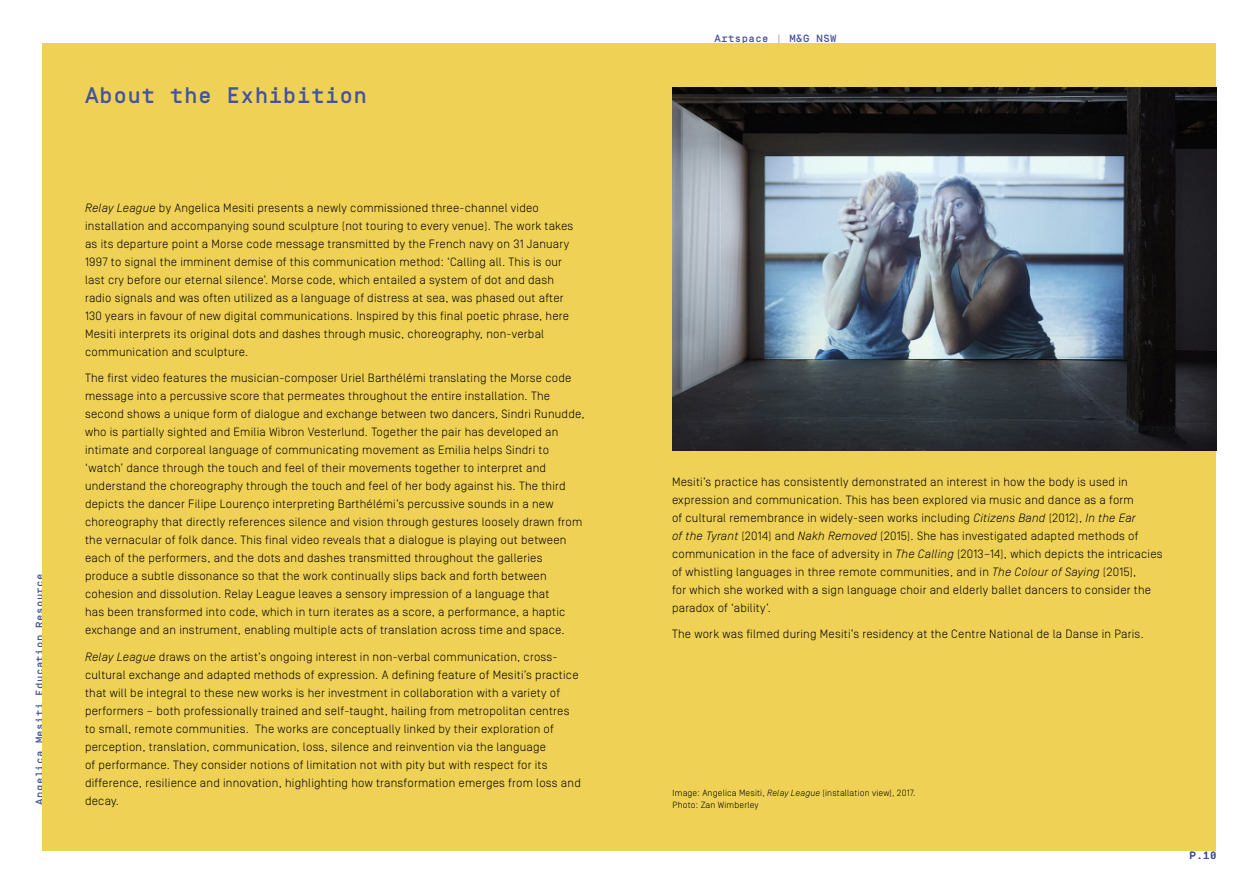
<style>
.page{position:relative;width:1259px;height:893px;background:#fff}
.page>*{position:absolute;margin:0;border:0;box-sizing:border-box;transform-origin:0 0}
.t1{font:500 22.5px "Simplon Mono";letter-spacing:.02em;color:#4452a3}
.t2{font:300 12px/18px "Simplon Norm";letter-spacing:.02em;color:#000}
.t3{font:500 10.5px "Simplon Mono";letter-spacing:.04em;color:#4452a3}
.t4{font:300 9px/12px "Simplon Norm";letter-spacing:.02em;color:#000}
.s1{font-style:italic}
</style>
<div class="page">
<div style="left:43px;top:43px;width:1173px;height:807px;background:#efd155"></div>
<img style="left:672px;top:87px;width:544px;height:363px">
<p class="t3" style="left:34px;top:804px;width:232px;rotate:-90deg">Angelica Mesiti Education Resource</p>
<h1 class="t1" style="left:85px;top:83px;width:284px">About the Exhibition</h1>
<p class="t2" style="left:85px;top:199px;width:490px"><span class="s1">Relay League</span> by Angelica Mesiti presents a newly commissioned three-channel video installation and accompanying sound sculpture (not touring to every venue). The work takes as its departure point a Morse code message transmitted by the French navy on 31 January 1997 to signal the imminent demise of this communication method: ‘Calling all. This is our last cry before our eternal silence’. Morse code, which entailed a system of dot and dash radio signals and was often utilized as a language of distress at sea, was phased out after 130 years in favour of new digital communications. Inspired by this final poetic phrase, here Mesiti interprets its original dots and dashes through music, choreography, non-verbal communication and sculpture.</p>
<p class="t2" style="left:85px;top:369px;width:501px">The first video features the musician-composer Uriel Barthélémi translating the Morse code message into a percussive score that permeates throughout the entire installation. The second shows a unique form of dialogue and exchange between two dancers, Sindri Runudde, who is partially sighted and Emilia Wibron Vesterlund. Together the pair has developed an intimate and corporeal language of communicating movement as Emilia helps Sindri to ‘watch’ dance through the touch and feel of their movements together to interpret and understand the choreography through the touch and feel of her body against his. The third depicts the dancer Filipe Lourenço interpreting Barthélémi’s percussive sounds in a new choreography that directly references silence and vision through gestures loosely drawn from the vernacular of folk dance. This final video reveals that a dialogue is playing out between each of the performers, and the dots and dashes transmitted throughout the galleries produce a subtle dissonance so that the work continually slips back and forth between cohesion and dissolution. Relay League leaves a sensory impression of a language that<br>has been transformed into code, which in turn iterates as a score, a performance, a haptic exchange and an instrument, enabling multiple acts of translation across time and space.</p>
<p class="t2" style="left:85px;top:648px;width:497px"><span class="s1">Relay League</span> draws on the artist’s ongoing interest in non-verbal communication, cross&shy;cultural exchange and adapted methods of expression. A defining feature of Mesiti’s practice that will be integral to these new works is her investment in collaboration with a variety of performers – both professionally trained and self-taught, hailing from metropolitan centres to small, remote communities. The works are conceptually linked by their exploration of perception, translation, communication, loss, silence and reinvention via the language<br>of performance. They consider notions of limitation not with pity but with respect for its difference, resilience and innovation, highlighting how transformation emerges from loss and decay.</p>
<p class="t3" style="left:714px;top:33px;width:124px">Artspace | M&amp;G NSW</p>
<p class="t2" style="left:672px;top:473px;width:492px">Mesiti’s practice has consistently demonstrated an interest in how the body is used in expression and communication. This has been explored via music and dance as a form<br>of cultural remembrance in widely-seen works including <span class="s1">Citizens Band</span> (2012), <span class="s1">In the Ear<br>of the Tyrant</span> (2014) and <span class="s1">Nakh Removed</span> (2015). She has investigated adapted methods of communication in the face of adversity in <span class="s1">The Calling</span> (2013–14), which depicts the intricacies of whistling languages in three remote communities, and in <span class="s1">The Colour of Saying</span> (2015),<br>for which she worked with a sign language choir and elderly ballet dancers to consider the paradox of ‘ability’.</p>
<p class="t2" style="left:672px;top:625px;width:473px">The work was filmed during Mesiti’s residency at the Centre National de la Danse in Paris.</p>
<p class="t4" style="left:672px;top:787px;width:244px">Image: Angelica Mesiti, <span class="s1">Relay League</span> (installation view), 2017.<br>Photo: Zan Wimberley</p>
<p class="t3" style="left:1189px;top:850px;width:28px">P.10</p>
</div>
